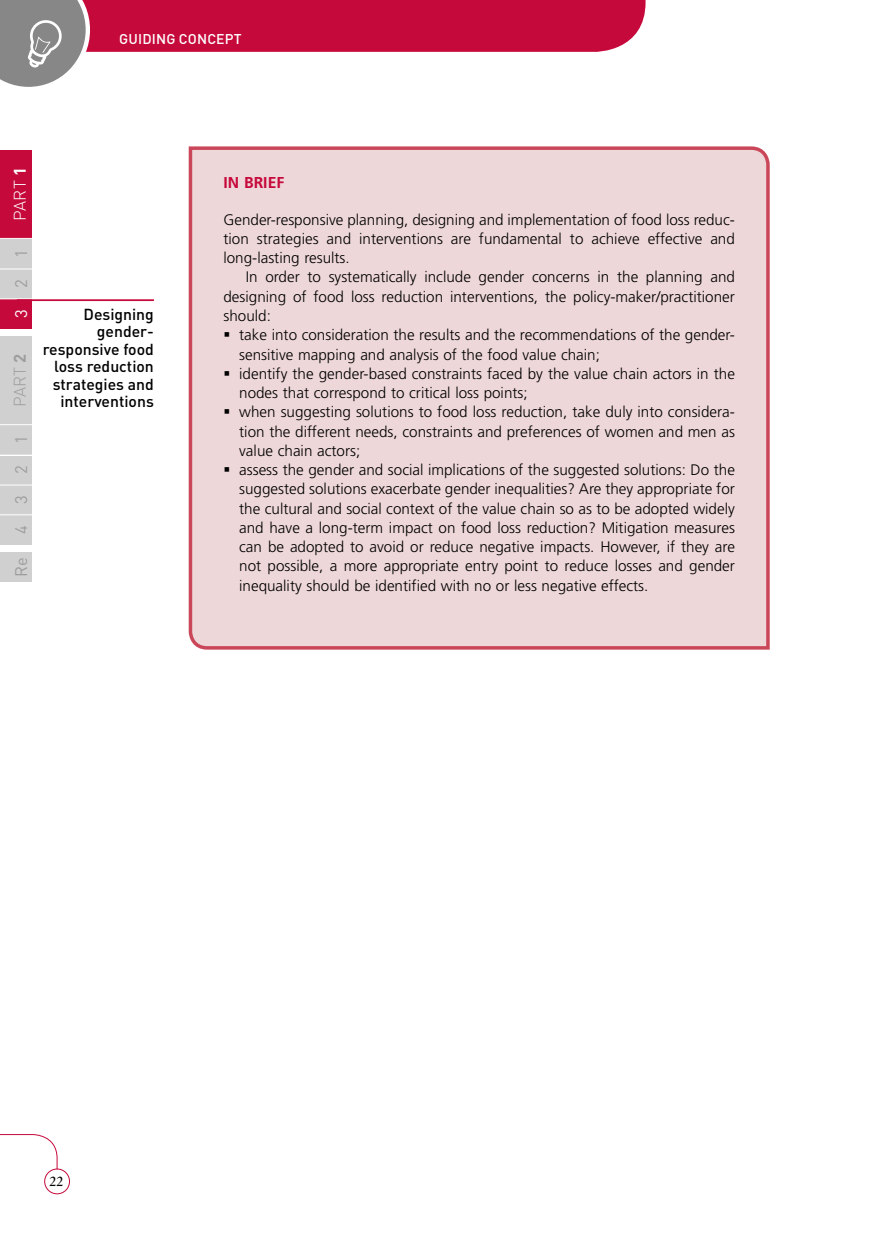
<style>
.page{position:relative;width:874px;height:1241px;background:#fff}
.page>*{position:absolute;margin:0;border:0;box-sizing:border-box;transform-origin:0 0}
.t1{font:16.62px "DIN Pro";color:#9d9d9c}
.t2{font:300 16.62px "DIN Pro";color:#fff}
.t3{font:300 16.62px "DIN Pro";color:#9d9d9c}
.t4{font:16.62px "DIN Pro";color:#fff}
.t5{font:500 15.75px/17.5px "DIN Pro";color:#000;text-align:right}
.BoxTitle{font:700 15.75px "Frutiger LT Std";color:#c6093b}
.BoxNewPara_1{font:300 15.22px/19.2px "Frutiger LT Std";color:#000;text-align:justify}
.BoxNewPara{font:300 15.22px/19.2px "Frutiger LT Std";color:#000;text-align:justify}
.t6{font:500 14px "DIN Pro";letter-spacing:.01em;color:#fff}
.t7{font:14px "Stempel Garamond LT Std";color:#000}
.s1{font-weight:700}
</style>
<div class="page">
<div style="left:188px;top:146px;width:582px;height:504px;background:#eed7d9"></div>
<div style="left:44px;top:1168px;width:26px;height:25px;border:1px solid #c6093b;border-radius:50%"></div>
<svg style="left:0;top:1134px;width:58px;height:35px"></svg>
<div style="left:0;top:299px;width:32px;height:29px;background:#c6093b"></div>
<div style="left:0;top:239px;width:32px;height:30px;background:#d0d0d0"></div>
<div style="left:0;top:269px;width:32px;height:30px;background:#d0d0d0"></div>
<hr style="left:0;top:298px;width:33px;height:1px;background:#fff">
<hr style="left:0;top:268px;width:33px;height:1px;background:#fff">
<div style="left:7px;top:150px;width:25px;height:88px;background:#c6093b"></div>
<div style="left:0;top:150px;width:10px;height:88px;background:#c6093b"></div>
<hr style="left:17px;top:299px;width:137px;height:2px;background:#c6093b">
<div style="left:0;top:485px;width:32px;height:29px;background:#d0d0d0"></div>
<div style="left:0;top:514px;width:32px;height:30px;background:#d0d0d0"></div>
<div style="left:0;top:425px;width:32px;height:30px;background:#d0d0d0"></div>
<div style="left:0;top:455px;width:32px;height:30px;background:#d0d0d0"></div>
<hr style="left:0;top:484px;width:33px;height:1px;background:#fff">
<hr style="left:0;top:514px;width:33px;height:1px;background:#fff">
<hr style="left:0;top:454px;width:33px;height:1px;background:#fff">
<div style="left:0;top:552px;width:32px;height:30px;background:#d0d0d0"></div>
<div style="left:7px;top:336px;width:25px;height:88px;background:#d0d0d0"></div>
<div style="left:0;top:336px;width:10px;height:88px;background:#d0d0d0"></div>
<svg style="left:0;top:0;width:645px;height:87px"></svg>
<svg style="left:225px;top:332px;width:4px;height:5px"></svg>
<svg style="left:225px;top:371px;width:4px;height:4px"></svg>
<svg style="left:225px;top:409px;width:4px;height:5px"></svg>
<svg style="left:225px;top:467px;width:4px;height:4px"></svg>
<p class="t6" style="left:119px;top:29px;width:124px">GUIDING CONCEPT</p>
<p class="t2" style="left:9px;top:220px;width:55px;rotate:-90deg">PART <span class="s1">1</span></p>
<p class="t1" style="left:10px;top:258px;width:10px;rotate:-90deg">1</p>
<p class="t1" style="left:10px;top:288px;width:10px;rotate:-90deg">2</p>
<p class="t4" style="left:10px;top:318px;width:10px;rotate:-90deg">3</p>
<p class="t3" style="left:9px;top:407px;width:55px;rotate:-90deg">PART <span class="s1">2</span></p>
<p class="t1" style="left:10px;top:444px;width:10px;rotate:-90deg">1</p>
<p class="t1" style="left:10px;top:474px;width:10px;rotate:-90deg">2</p>
<p class="t1" style="left:10px;top:504px;width:10px;rotate:-90deg">3</p>
<p class="t1" style="left:10px;top:534px;width:10px;rotate:-90deg">4</p>
<p class="t1" style="left:10px;top:576px;width:21px;rotate:-90deg">Re</p>
<p class="t5" style="left:43px;top:304px;width:112px">Designing gender&shy;responsive food loss reduction strategies and interventions</p>
<p class="BoxTitle" style="left:223px;top:173px;width:62px">IN BRIEF</p>
<p class="BoxNewPara_1" style="left:223px;top:210px;width:512px">Gender-responsive planning, designing and implementation of food loss reduc&shy;tion strategies and interventions are fundamental to achieve effective and long-lasting results.</p>
<p class="BoxNewPara" style="left:223px;top:268px;width:512px;text-indent:22px">In order to systematically include gender concerns in the planning and designing of food loss reduction interventions, the policy-maker/practitioner should:</p>
<p class="BoxNewPara_1" style="left:239px;top:325px;width:497px">take into consideration the results and the recommendations of the gender&shy;sensitive mapping and analysis of the food value chain;</p>
<p class="BoxNewPara_1" style="left:239px;top:364px;width:497px">identify the gender-based constraints faced by the value chain actors in the nodes that correspond to critical loss points;</p>
<p class="BoxNewPara_1" style="left:239px;top:402px;width:497px">when suggesting solutions to food loss reduction, take duly into considera&shy;tion the different needs, constraints and preferences of women and men as value chain actors;</p>
<p class="BoxNewPara_1" style="left:239px;top:460px;width:497px">assess the gender and social implications of the suggested solutions: Do the suggested solutions exacerbate gender inequalities? Are they appropriate for the cultural and social context of the value chain so as to be adopted widely and have a long-term impact on food loss reduction? Mitigation measures can be adopted to avoid or reduce negative impacts. However, if they are not possible, a more appropriate entry point to reduce losses and gender inequality should be identified with no or less negative effects.</p>
<p class="t7" style="left:50px;top:1172px;width:16px">22</p>
</div>
